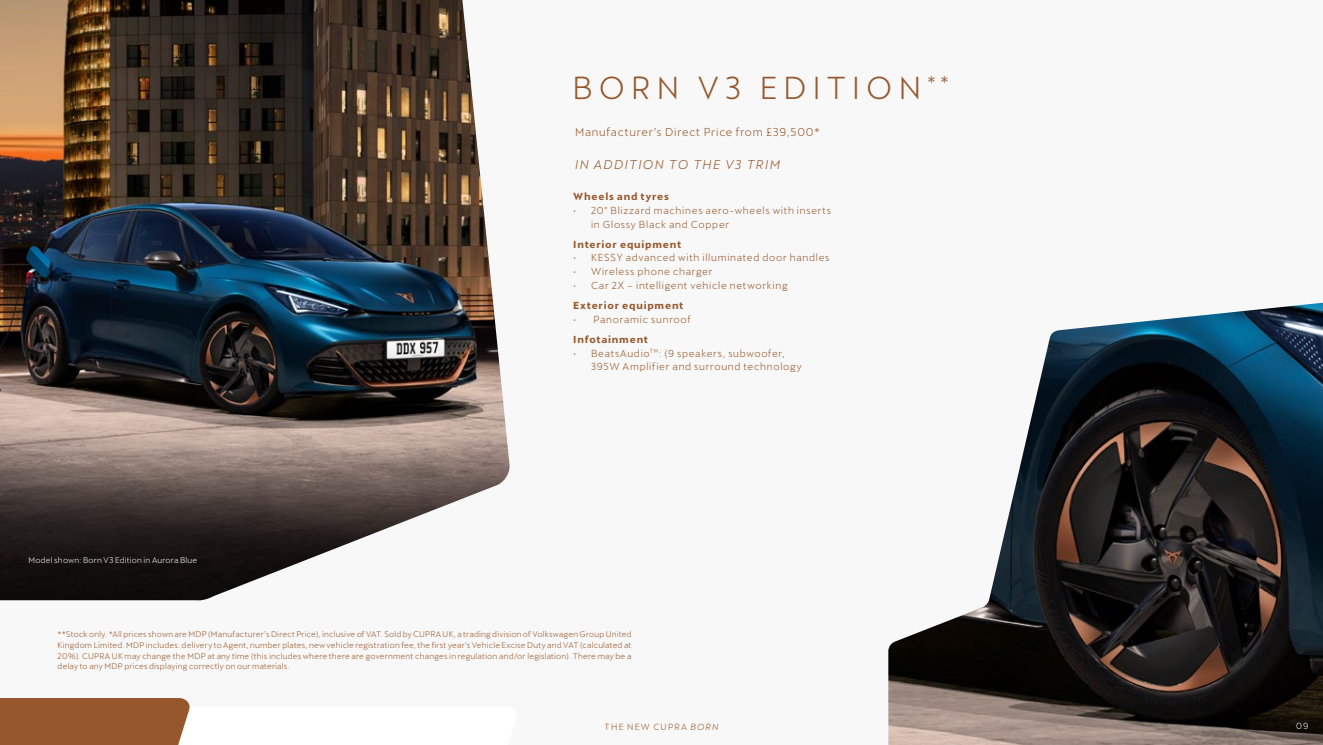
<style>
.page{position:relative;width:1323px;height:745px;background:#fff}
.page>*{position:absolute;margin:0;border:0;box-sizing:border-box;transform-origin:0 0}
.t1{font:31.25px "Cupra";letter-spacing:.2em;color:#95572b}
.t2{font:italic 12.5px "Cupra";letter-spacing:.11em;color:#95572b}
.t3{font:11.25px "Cupra";letter-spacing:.065em;color:#95572b}
.t4{font:10px/13.8px "Cupra";letter-spacing:.07em;color:#95572b}
.t5{font:700 10px "Cupra";letter-spacing:.07em;color:#95572b}
.t6{font:8.75px "Cupra";letter-spacing:.135em;color:#95572b}
.t7{font:8.75px "Cupra";color:#f8f8f8}
.t8{font:8.12px/10.6px "Cupra";letter-spacing:.025em;color:#95572b;text-align:justify}
.t9{font:8.12px "Cupra";letter-spacing:.03em;color:#f8f8f8}
.s1{font-style:italic}
</style>
<div class="page">
<div style="left:0;top:0;width:1322px;height:744px;background:#f8f8f8"></div>
<img style="left:0;top:0;width:509px;height:600px">
<img style="left:888px;top:302px;width:435px;height:442px">
<div style="left:0;top:706px;width:464px;height:38px;background:#fff"></div>
<div style="left:0;top:698px;width:190px;height:46px;background:#95572b"></div>
<h1 class="t1" style="left:572px;top:60px;width:378px">BORN V3 EDITION <sup>**</sup></h1>
<h3 class="t3" style="left:575px;top:122px;width:246px">Manufacturer’s Direct Price from £39,500*</h3>
<h2 class="t2" style="left:575px;top:154px;width:206px">IN ADDITION TO THE V3 TRIM</h2>
<p class="t9" style="left:29px;top:552px;width:170px">Model shown: Born V3 Edition in Aurora Blue</p>
<p class="t5" style="left:573px;top:191px;width:97px">Wheels and tyres</p>
<p class="t4" style="left:591px;top:201px;width:242px;text-indent:-18px">• 20" Blizzard machines aero-wheels with inserts in Glossy Black and Copper</p>
<p class="t5" style="left:573px;top:238px;width:110px">Interior equipment</p>
<p class="t4" style="left:573px;top:249px;width:258px">• KESSY advanced with illuminated door handles</p>
<p class="t4" style="left:573px;top:263px;width:141px">• Wireless phone charger</p>
<p class="t4" style="left:573px;top:276px;width:216px">• Car 2X – intelligent vehicle networking</p>
<p class="t5" style="left:573px;top:299px;width:112px">Exterior equipment</p>
<p class="t4" style="left:573px;top:310px;width:119px">• Panoramic sunroof</p>
<p class="t5" style="left:573px;top:333px;width:76px">Infotainment</p>
<p class="t4" style="left:591px;top:344px;width:212px;text-indent:-18px">• BeatsAudio<sup>TM</sup>: (9 speakers, subwoofer,<br>395W Amplifier and surround technology</p>
<p class="t8" style="left:58px;top:627px;width:575px">**Stock only. *All prices shown are MDP (Manufacturer’s Direct Price), inclusive of VAT. Sold by CUPRA UK, a trading division of Volkswagen Group United Kingdom Limited. MDP includes: delivery to Agent, number plates, new vehicle registration fee, the first year's Vehicle Excise Duty and VAT (calculated at 20%). CUPRA UK may change the MDP at any time (this includes where there are government changes in regulation and/or legislation). There may be a delay to any MDP prices displaying correctly on our materials.</p>
<p class="t6" style="left:605px;top:718px;width:115px">THE NEW CUPRA <span class="s1">BORN</span></p>
<p class="t7" style="left:1296px;top:717px;width:14px">09</p>
</div>
